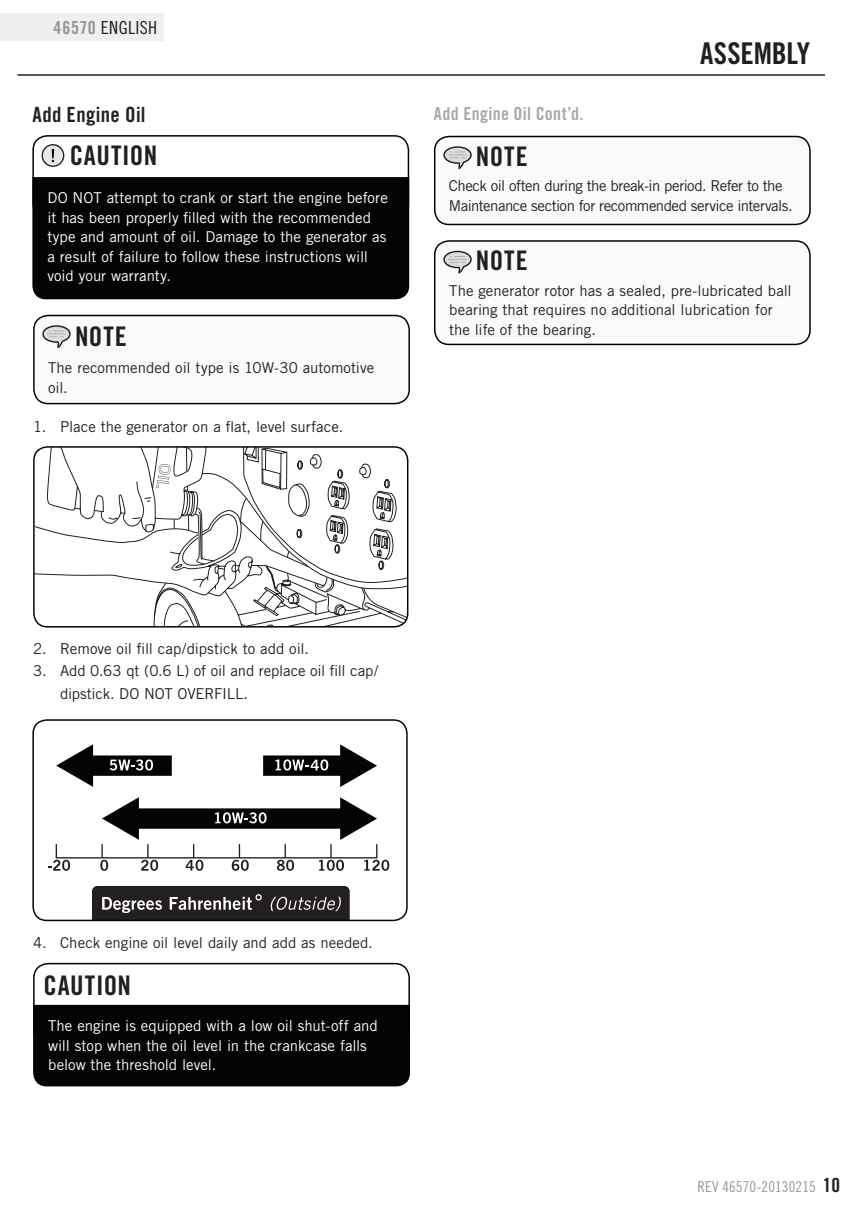
<style>
.page{position:relative;width:864px;height:1215px;background:#fff}
.page>*{position:absolute;margin:0;border:0;box-sizing:border-box;transform-origin:0 0}
.t1{font:30px "Trade Gothic Bold Cond Twenty";color:#231f20}
.t2{font:27px "Trade Gothic Bold Cond Twenty";letter-spacing:.025em;color:#231f20}
.t3{font:21px "Trade Gothic Bold Cond Twenty";letter-spacing:.015em;color:#231f20}
.t4{font:18px "Trade Gothic Bold Cond Twenty";letter-spacing:.015em;color:#a8a9ad}
.t5{font:18px "Trade Gothic Cond Eighteen";letter-spacing:.025em;color:#231f20}
.t6{font:15px/19.5px "Trade Gothic";letter-spacing:-.005em;color:#231f20}
.t7{font:15px/19.5px "Trade Gothic";color:#fff}
.t8{font:15px/19.5px "Trade Gothic";letter-spacing:-.035em;color:#231f20}
.t9{font:15px "Trade Gothic Cond Eighteen";letter-spacing:.01em;color:#939698}
.s1{font-family:"Trade Gothic Bold Cond Twenty";color:#939598}
.s2{font-family:"Trade Gothic Bold Cond Twenty";font-size:19.5px;color:#231f20}
</style>
<div class="page">
<hr style="left:17px;top:74px;width:808px;height:2px;background:#231f20">
<div style="left:0;top:14px;width:164px;height:27px;background:#eeeff0"></div>
<svg style="left:35px;top:448px;width:74px;height:128px"></svg>
<svg style="left:109px;top:447px;width:299px;height:179px"></svg>
<div style="left:33px;top:446px;width:375px;height:182px;border:2px solid #040503;border-radius:14px"></div>
<div style="left:34px;top:316px;width:375px;height:88px;background:#f9fafa;border-radius:14px"></div>
<div style="left:33px;top:315px;width:377px;height:89px;border:2px solid #040503;border-radius:14px"></div>
<svg style="left:42px;top:325px;width:29px;height:23px"></svg>
<div style="left:33px;top:963px;width:377px;height:84px;border:2px solid #040503;border-radius:14px"></div>
<div style="left:33px;top:1003px;width:377px;height:84px;background:#040503"></div>
<div style="left:32px;top:135px;width:377px;height:85px;border:2px solid #040503;border-radius:14px"></div>
<div style="left:32px;top:176px;width:378px;height:124px;background:#040503"></div>
<svg style="left:42px;top:144px;width:22px;height:23px"></svg>
<div style="left:435px;top:137px;width:375px;height:87px;background:#f9fafa;border-radius:14px"></div>
<div style="left:434px;top:136px;width:377px;height:89px;border:2px solid #040503;border-radius:14px"></div>
<svg style="left:443px;top:146px;width:29px;height:23px"></svg>
<div style="left:435px;top:241px;width:375px;height:103px;background:#f9fafa;border-radius:14px"></div>
<div style="left:434px;top:240px;width:377px;height:105px;border:2px solid #040503;border-radius:14px"></div>
<svg style="left:443px;top:251px;width:29px;height:23px"></svg>
<div style="left:263px;top:755px;width:83px;height:21px;background:#040503"></div>
<svg style="left:340px;top:744px;width:37px;height:43px"></svg>
<div style="left:87px;top:755px;width:85px;height:21px;background:#040503"></div>
<svg style="left:56px;top:744px;width:37px;height:43px"></svg>
<svg style="left:110px;top:759px;width:43px;height:12px"></svg>
<div style="left:133px;top:808px;width:213px;height:21px;background:#040503"></div>
<svg style="left:215px;top:812px;width:52px;height:11px"></svg>
<div style="left:56px;top:843px;width:321px;height:16px;border:1px solid #231f20"></div>
<svg style="left:48px;top:860px;width:22px;height:11px"></svg>
<svg style="left:100px;top:797px;width:58px;height:74px"></svg>
<svg style="left:232px;top:844px;width:17px;height:27px"></svg>
<svg style="left:277px;top:844px;width:17px;height:27px"></svg>
<svg style="left:319px;top:797px;width:70px;height:74px"></svg>
<svg style="left:92px;top:886px;width:258px;height:32px;background:#3d3a3a"></svg>
<div style="left:255px;top:894px;width:7px;height:7px;border:1px solid #fff;border-radius:50%"></div>
<svg style="left:275px;top:759px;width:53px;height:12px"></svg>
<svg style="left:186px;top:844px;width:17px;height:27px"></svg>
<div style="left:32px;top:719px;width:376px;height:202px;border:2px solid #040503;border-radius:13px"></div>
<p class="t5" style="left:54px;top:17px;width:105px"><span class="s1">46570</span> ENGLISH</p>
<h3 class="t3" style="left:32px;top:102px;width:115px">Add Engine Oil</h3>
<h2 class="t2" style="left:70px;top:139px;width:89px">CAUTION</h2>
<p class="t7" style="left:47px;top:188px;width:342px">DO NOT attempt to crank or start the engine before it has been properly filled with the recommended type and amount of oil. Damage to the generator as a result of failure to follow these instructions will void your warranty.</p>
<h2 class="t2" style="left:75px;top:320px;width:53px">NOTE</h2>
<p class="t6" style="left:48px;top:358px;width:328px">The recommended oil type is 10W-30 automotive oil.</p>
<p class="t6" style="left:33px;top:416px;width:312px">1. Place the generator on a flat, level surface.</p>
<p class="t4" style="left:434px;top:102px;width:151px">Add Engine Oil Cont’d.</p>
<h2 class="t2" style="left:476px;top:140px;width:53px">NOTE</h2>
<h1 class="t1" style="left:700px;top:35px;width:29px">Assembl</h1>
<h1 class="t1" style="left:797px;top:35px;width:15px">y</h1>
<p class="t8" style="left:449px;top:176px;width:345px">Check oil often during the break-in period. Refer to the<br>Maintenance section for recommended service intervals.</p>
<h2 class="t2" style="left:476px;top:244px;width:53px">NOTE</h2>
<p class="t6" style="left:449px;top:280px;width:344px">The generator rotor has a sealed, pre-lubricated ball bearing that requires no additional lubrication for the life of the bearing.</p>
<p class="t6" style="left:33px;top:638px;width:277px">2. Remove oil fill cap/dipstick to add oil.</p>
<p class="t6" style="left:60px;top:659px;width:320px;line-height:22.5px;text-indent:-27px">3. Add 0.63 qt (0.6 L) of oil and replace oil fill cap/ dipstick. DO NOT OVERFILL.</p>
<p class="t6" style="left:33px;top:932px;width:341px">4. Check engine oil level daily and add as needed.</p>
<h2 class="t2" style="left:44px;top:969px;width:89px">CAUTION</h2>
<p class="t7" style="left:48px;top:1016px;width:331px">The engine is equipped with a low oil shut-off and will stop when the oil level in the crankcase falls below the threshold level.</p>
<p class="t9" style="left:698px;top:1178px;width:144px">REV 46570-20130215 <span class="s2">10</span></p>
</div>
